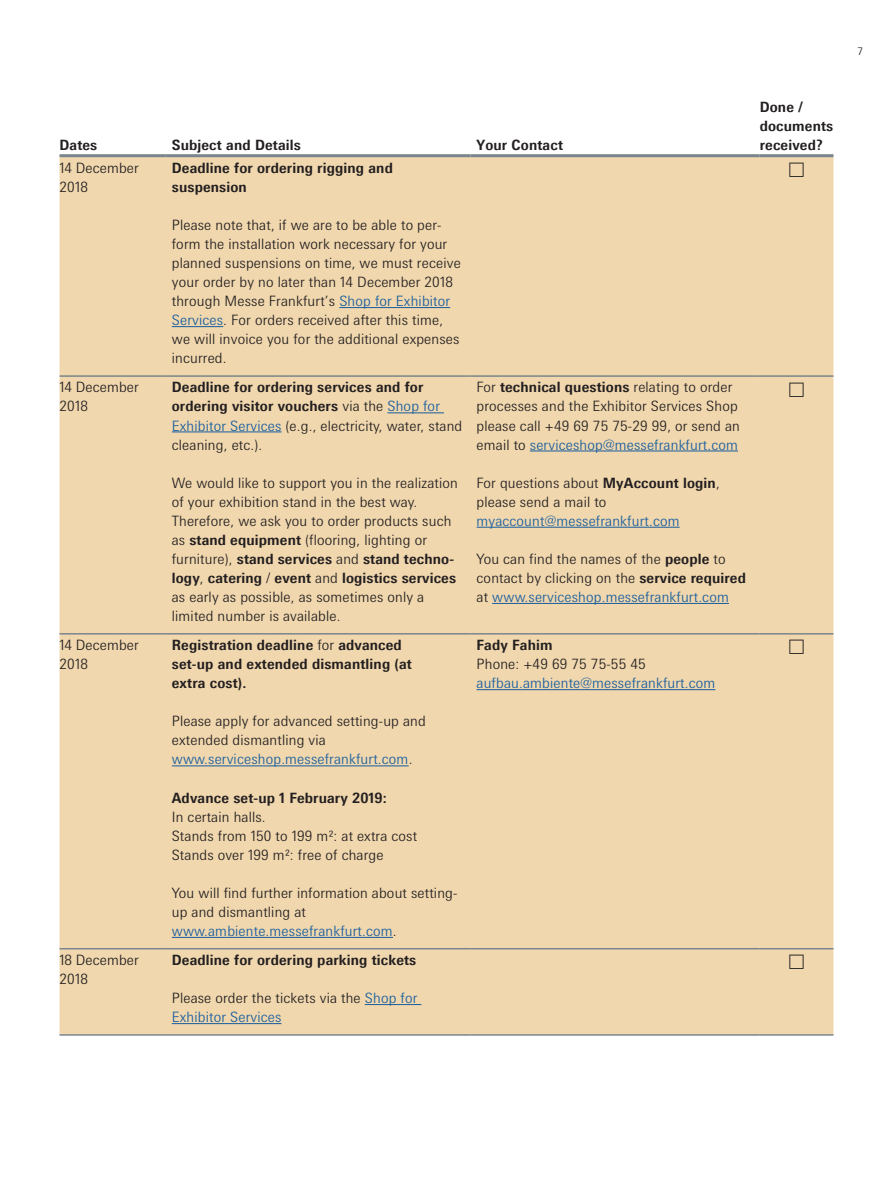
<style>
.page{position:relative;width:893px;height:1191px;background:#fff}
.page>*{position:absolute;margin:0;border:0;box-sizing:border-box;transform-origin:0 0}
.t1{font:300 14.25px/19px "Messe Univers";letter-spacing:.01em;color:#231f20}
.t2{font:700 14.25px/19px "Messe Univers";letter-spacing:.01em;color:#231f20}
.t3{font:300 14.25px "Messe Univers";letter-spacing:.01em;color:#175d9e}
.t4{font:300 10.5px "Messe Univers";color:#231f20}
.s1{color:#175d9e}
.s2{font-weight:300}
.s3{font-weight:300;color:#175d9e}
.s4{font-weight:700}
</style>
<div class="page">
<div style="left:60px;top:157px;width:773px;height:877px;background:#f0d7ae"></div>
<hr style="left:60px;top:375px;width:106px;height:2px;background:#7a868d">
<hr style="left:166px;top:375px;width:305px;height:2px;background:#7a868d">
<hr style="left:471px;top:375px;width:289px;height:2px;background:#7a868d">
<hr style="left:760px;top:375px;width:73px;height:2px;background:#7a868d">
<hr style="left:60px;top:633px;width:106px;height:1px;background:#7a868d">
<hr style="left:166px;top:633px;width:305px;height:1px;background:#7a868d">
<hr style="left:471px;top:633px;width:289px;height:1px;background:#7a868d">
<hr style="left:760px;top:633px;width:73px;height:1px;background:#7a868d">
<hr style="left:60px;top:948px;width:106px;height:1px;background:#7a868d">
<hr style="left:166px;top:948px;width:305px;height:1px;background:#7a868d">
<hr style="left:471px;top:948px;width:289px;height:1px;background:#7a868d">
<hr style="left:760px;top:948px;width:73px;height:1px;background:#7a868d">
<hr style="left:60px;top:1034px;width:106px;height:1px;background:#7a868d">
<hr style="left:166px;top:1034px;width:305px;height:1px;background:#7a868d">
<hr style="left:471px;top:1034px;width:289px;height:1px;background:#7a868d">
<hr style="left:760px;top:1034px;width:73px;height:1px;background:#7a868d">
<hr style="left:60px;top:154px;width:106px;height:3px;background:#7a868d">
<hr style="left:166px;top:154px;width:305px;height:3px;background:#7a868d">
<hr style="left:471px;top:154px;width:289px;height:3px;background:#7a868d">
<hr style="left:760px;top:154px;width:73px;height:3px;background:#7a868d">
<hr style="left:339px;top:307px;width:111px;height:1px;background:#175d9e">
<hr style="left:172px;top:326px;width:51px;height:1px;background:#175d9e">
<hr style="left:387px;top:412px;width:57px;height:1px;background:#175d9e">
<hr style="left:172px;top:431px;width:110px;height:1px;background:#175d9e">
<hr style="left:530px;top:450px;width:208px;height:1px;background:#175d9e">
<hr style="left:477px;top:527px;width:203px;height:1px;background:#175d9e">
<hr style="left:492px;top:603px;width:237px;height:1px;background:#175d9e">
<hr style="left:172px;top:765px;width:237px;height:1px;background:#175d9e">
<hr style="left:172px;top:937px;width:221px;height:1px;background:#175d9e">
<hr style="left:477px;top:689px;width:238px;height:1px;background:#175d9e">
<hr style="left:365px;top:1004px;width:56px;height:1px;background:#175d9e">
<hr style="left:172px;top:1023px;width:109px;height:1px;background:#175d9e">
<svg style="left:789px;top:162px;width:15px;height:15px"></svg>
<svg style="left:789px;top:382px;width:15px;height:14px"></svg>
<svg style="left:789px;top:639px;width:15px;height:15px"></svg>
<svg style="left:789px;top:954px;width:15px;height:15px"></svg>
<p class="t2" style="left:60px;top:135px;width:39px">Dates</p>
<p class="t2" style="left:172px;top:135px;width:130px">Subject and Details</p>
<p class="t2" style="left:477px;top:135px;width:88px">Your Contact</p>
<p class="t1" style="left:60px;top:158px;width:81px">14 December<br>2018</p>
<p class="t2" style="left:172px;top:158px;width:223px">Deadline for ordering rigging and suspension</p>
<p class="t1" style="left:172px;top:215px;width:290px">Please note that, if we are to be able to per&shy;form the installation work necessary for your planned suspensions on time, we must receive your order by no later than 14 December 2018 through Messe Frankfurt’s <span class="s1">Shop for Exhibitor Services</span>. For orders received after this time, we will invoice you for the additional expenses incurred.</p>
<p class="t1" style="left:60px;top:377px;width:81px">14 December<br>2018</p>
<p class="t2" style="left:172px;top:377px;width:292px">Deadline for ordering services and for ordering visitor vouchers <span class="s2">via the</span> <span class="s3">Shop for Exhibitor Services</span> <span class="s2">(e.g., electricity, water, stand cleaning, etc.).</span></p>
<p class="t1" style="left:172px;top:473px;width:288px">We would like to support you in the realization of your exhibition stand in the best way.<br>Therefore, we ask you to order products such as <span class="s4">stand equipment</span> (flooring, lighting or furniture), <span class="s4">stand services</span> and <span class="s4">stand techno&shy;logy</span>, <span class="s4">catering</span> / <span class="s4">event</span> and <span class="s4">logistics services </span>as early as possible, as sometimes only a limited number is available.</p>
<p class="t1" style="left:60px;top:635px;width:81px">14 December<br>2018</p>
<p class="t2" style="left:172px;top:635px;width:242px">Registration deadline <span class="s2">for</span> advanced set-up and extended dismantling (at extra cost).</p>
<p class="t1" style="left:172px;top:711px;width:256px">Please apply for advanced setting-up and extended dismantling via <span class="s1">www.serviceshop.messefrankfurt.com</span>.</p>
<p class="t2" style="left:172px;top:787px;width:216px">Advance set-up 1 February 2019:</p>
<p class="t1" style="left:172px;top:807px;width:247px">In certain halls.<br>Stands from 150 to 199 m²: at extra cost<br>Stands over 199 m²: free of charge</p>
<p class="t1" style="left:172px;top:883px;width:287px">You will find further information about setting&shy;up and dismantling at <span class="s1">www.ambiente.messefrankfurt.com</span>.</p>
<p class="t1" style="left:60px;top:950px;width:81px">18 December<br>2018</p>
<p class="t2" style="left:172px;top:950px;width:246px">Deadline for ordering parking tickets</p>
<p class="t1" style="left:172px;top:988px;width:247px">Please order the tickets via the <span class="s1">Shop for<br>Exhibitor Services</span></p>
<p class="t1" style="left:477px;top:377px;width:265px">For <span class="s4">technical questions</span> relating to order processes and the Exhibitor Services Shop please call +49 69 75 75-29 99, or send an email to <span class="s1">serviceshop@messefrankfurt.com</span></p>
<p class="t1" style="left:477px;top:473px;width:245px">For questions about <span class="s4">MyAccount login</span>, please send a mail to</p>
<p class="t3" style="left:477px;top:512px;width:205px">myaccount@messefrankfurt.com</p>
<p class="t1" style="left:477px;top:549px;width:271px">You can find the names of the <span class="s4">people</span> to contact by clicking on the <span class="s4">service required </span>at <span class="s1">www.serviceshop.messefrankfurt.com</span></p>
<p class="t2" style="left:477px;top:635px;width:78px">Fady Fahim</p>
<p class="t1" style="left:477px;top:654px;width:171px">Phone: +49 69 75 75-55 45</p>
<p class="t3" style="left:477px;top:674px;width:240px">aufbau.ambiente@messefrankfurt.com</p>
<p class="t2" style="left:760px;top:97px;width:75px">Done / documents received?</p>
<p class="t4" style="left:857px;top:45px;width:7px">7</p>
</div>
